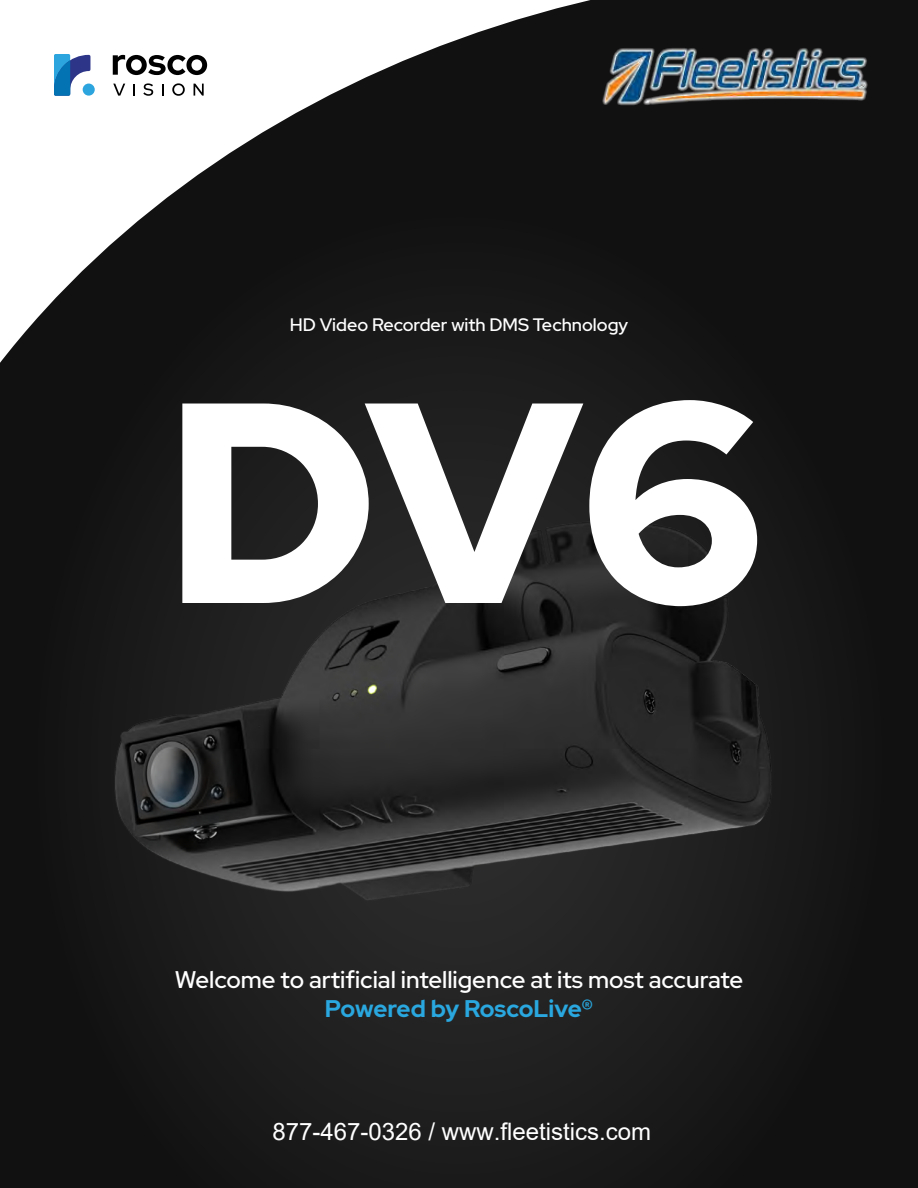
<style>
.page{position:relative;width:918px;height:1188px;background:#121112}
.page>*{position:absolute;margin:0;border:0;box-sizing:border-box;transform-origin:0 0}
.t1{font:900 285px "Red Hat Display";color:#fff}
.t2{font:500 24px "Red Hat Display";color:#fff}
.t3{font:24px "Arial";color:#fff}
.t4{font:700 24px "Red Hat Display";letter-spacing:-.01em;color:#29a7de}
.t5{font:500 18px "Red Hat Display";color:#fff}
</style>
<div class="page">
<img style="left:114px;top:586px;width:658px;height:489px">
<svg style="left:0;top:0;width:725px;height:586px"></svg>
<svg style="left:113px;top:55px;width:94px;height:20px;background:#7a7a7a"></svg>
<svg style="left:113px;top:84px;width:12px;height:12px"></svg>
<svg style="left:133px;top:84px;width:2px;height:12px"></svg>
<svg style="left:143px;top:83px;width:10px;height:13px"></svg>
<svg style="left:162px;top:84px;width:2px;height:12px"></svg>
<svg style="left:172px;top:83px;width:13px;height:13px"></svg>
<svg style="left:194px;top:84px;width:10px;height:12px"></svg>
<div style="left:54px;top:54px;width:16px;height:42px;background:#2ca4dd;border-radius:2px"></div>
<svg style="left:54px;top:55px;width:36px;height:41px"></svg>
<div style="left:83px;top:84px;width:12px;height:12px;background:#2ca4dd;border-radius:50%"></div>
<img style="left:594px;top:37px;width:274px;height:78px">
<p class="t5" style="left:290px;top:313px;width:340px">HD Video Recorder with DMS Technology</p>
<h1 class="t1" style="left:166px;top:316px;width:601px">DV6</h1>
<p class="t2" style="left:175px;top:964px;width:570px">Welcome to artificial intelligence at its most accurate</p>
<p class="t4" style="left:325px;top:993px;width:270px">Powered by RoscoLive®</p>
<p class="t3" style="left:272px;top:1115px;width:380px">877-467-0326 / www.fleetistics.com</p>
</div>
